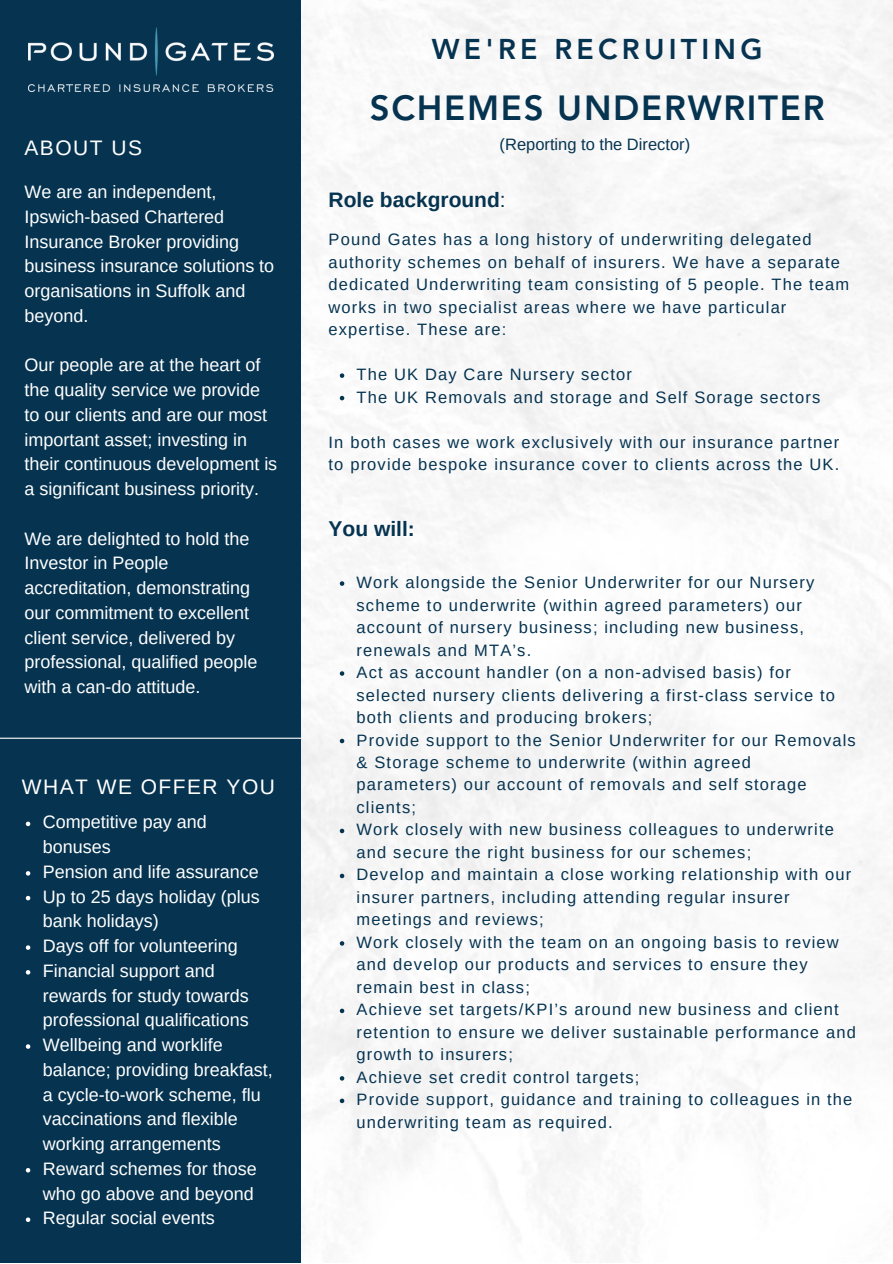
<style>
.page{position:relative;width:893px;height:1264px;background:#fff}
.page>*{position:absolute;margin:0;border:0;box-sizing:border-box;transform-origin:0 0}
.t1{font:800 34.65px "Avenir LT Std";letter-spacing:.05em;color:#053350}
.t2{font:800 28.35px "Avenir LT Std";letter-spacing:.15em;color:#053350}
.t3{font:700 21px "Arimo";color:#053350}
.t4{font:21px "Arimo";letter-spacing:.07em;color:#fff}
.t5{font:18px/24.8px "Arimo";color:#fff}
.t6{font:16.5px/22.5px "Arimo";letter-spacing:.07em;color:#053350}
.t7{font:16.5px "Arimo";color:#053350}
.s1{font-weight:400}
</style>
<div class="page">
<div style="left:0;top:0;width:301px;height:1262px;background:#053350"></div>
<img style="left:28px;top:28px;width:245px;height:64px">
<hr style="left:0;top:737px;width:301px;height:1px;background:#fff">
<img style="left:301px;top:0;width:591px;height:1252px">
<svg style="left:26px;top:821px;width:4px;height:5px"></svg>
<svg style="left:26px;top:871px;width:4px;height:4px"></svg>
<svg style="left:26px;top:895px;width:4px;height:5px"></svg>
<svg style="left:26px;top:945px;width:4px;height:4px"></svg>
<svg style="left:26px;top:970px;width:4px;height:4px"></svg>
<svg style="left:26px;top:1044px;width:4px;height:4px"></svg>
<svg style="left:26px;top:1168px;width:4px;height:4px"></svg>
<svg style="left:26px;top:1217px;width:4px;height:4px"></svg>
<svg style="left:340px;top:373px;width:4px;height:5px"></svg>
<svg style="left:340px;top:396px;width:4px;height:4px"></svg>
<svg style="left:340px;top:581px;width:4px;height:5px"></svg>
<svg style="left:340px;top:671px;width:4px;height:4px"></svg>
<svg style="left:340px;top:738px;width:4px;height:5px"></svg>
<svg style="left:340px;top:828px;width:4px;height:5px"></svg>
<svg style="left:340px;top:873px;width:4px;height:5px"></svg>
<svg style="left:340px;top:941px;width:4px;height:4px"></svg>
<svg style="left:340px;top:1008px;width:4px;height:5px"></svg>
<svg style="left:340px;top:1076px;width:4px;height:4px"></svg>
<svg style="left:340px;top:1098px;width:4px;height:5px"></svg>
<p class="t4" style="left:24px;top:136px;width:119px">ABOUT US</p>
<p class="t5" style="left:24px;top:180px;width:251px">We are an independent,<br>Ipswich-based Chartered<br>Insurance Broker providing business insurance solutions to organisations in Suffolk and beyond.</p>
<p class="t5" style="left:24px;top:353px;width:254px">Our people are at the heart of the quality service we provide to our clients and are our most important asset; investing in their continuous development is a significant business priority.</p>
<p class="t5" style="left:24px;top:526px;width:234px">We are delighted to hold the<br>Investor in People accreditation, demonstrating our commitment to excellent client service, delivered by professional, qualified people with a can-do attitude.</p>
<p class="t4" style="left:22px;top:775px;width:254px">WHAT WE OFFER YOU</p>
<p class="t5" style="left:43px;top:809px;width:231px">Competitive pay and bonuses<br>Pension and life assurance<br>Up to 25 days holiday (plus bank holidays)<br>Days off for volunteering<br>Financial support and rewards for study towards professional qualifications<br>Wellbeing and worklife balance; providing breakfast, a cycle-to-work scheme, flu vaccinations and flexible working arrangements<br>Reward schemes for those who go above and beyond<br>Regular social events</p>
<h2 class="t2" style="left:432px;top:37px;width:332px">WE'RE RECRUITING</h2>
<h1 class="t1" style="left:370px;top:94px;width:456px">SCHEMES UNDERWRITER</h1>
<p class="t7" style="left:499px;top:135px;width:192px">(Reporting to the Director)</p>
<p class="t3" style="left:328px;top:188px;width:179px">Role background<span class="s1">:</span></p>
<p class="t6" style="left:328px;top:228px;width:522px">Pound Gates has a long history of underwriting delegated authority schemes on behalf of insurers. We have a separate dedicated Underwriting team consisting of 5 people. The team works in two specialist areas where we have particular expertise. These are:</p>
<p class="t6" style="left:356px;top:363px;width:465px">The UK Day Care Nursery sector<br>The UK Removals and storage and Self Sorage sectors</p>
<p class="t6" style="left:328px;top:430px;width:512px">In both cases we work exclusively with our insurance partner to provide bespoke insurance cover to clients across the UK.</p>
<p class="t3" style="left:328px;top:516px;width:88px">You will:</p>
<p class="t6" style="left:356px;top:571px;width:500px">Work alongside the Senior Underwriter for our Nursery scheme to underwrite (within agreed parameters) our account of nursery business; including new business, renewals and MTA’s.<br>Act as account handler (on a non-advised basis) for selected nursery clients delivering a first-class service to both clients and producing brokers;<br>Provide support to the Senior Underwriter for our Removals &amp; Storage scheme to underwrite (within agreed<br>parameters) our account of removals and self storage clients;<br>Work closely with new business colleagues to underwrite and secure the right business for our schemes;<br>Develop and maintain a close working relationship with our insurer partners, including attending regular insurer meetings and reviews;<br>Work closely with the team on an ongoing basis to review and develop our products and services to ensure they remain best in class;<br>Achieve set targets/KPI’s around new business and client retention to ensure we deliver sustainable performance and growth to insurers;<br>Achieve set credit control targets;<br>Provide support, guidance and training to colleagues in the underwriting team as required.</p>
</div>
